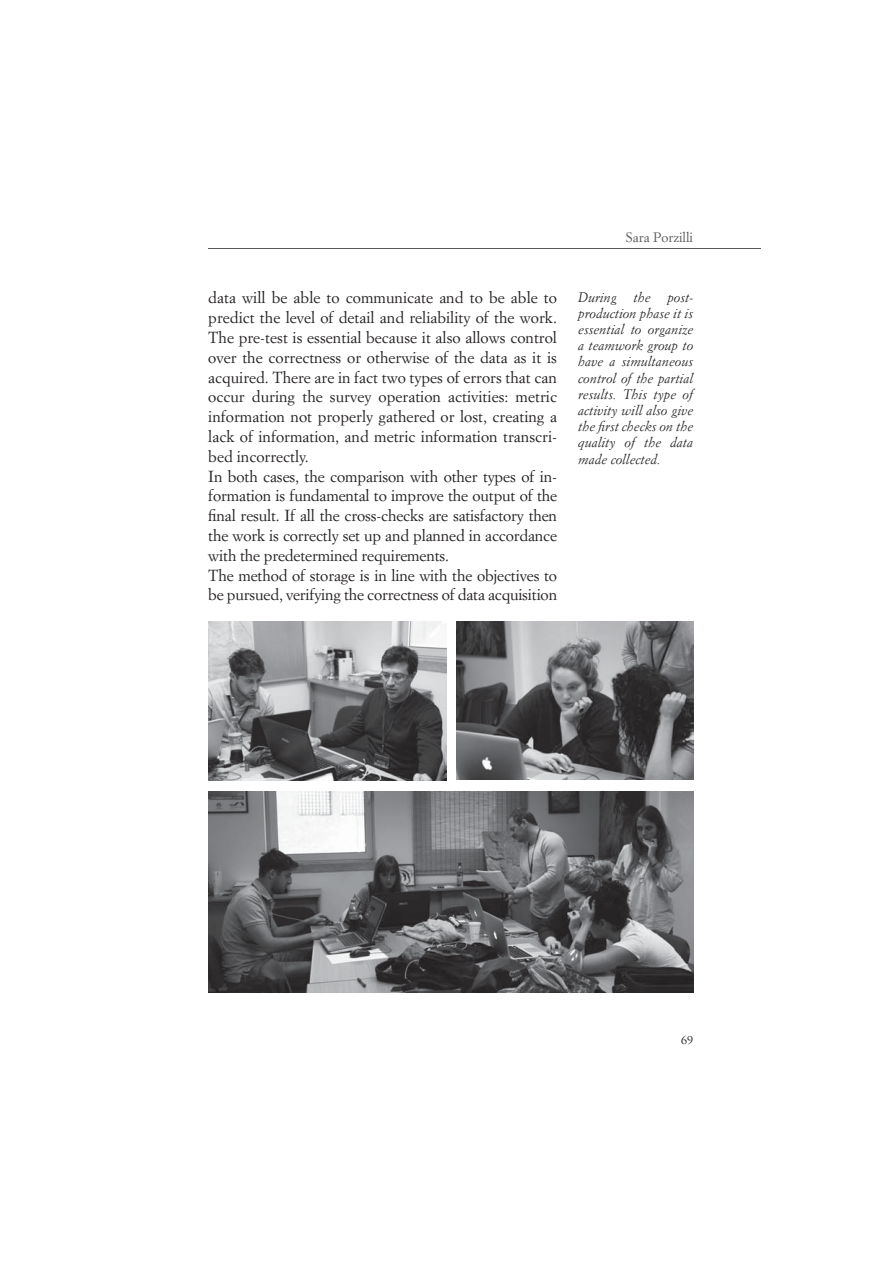
<style>
.page{position:relative;width:893px;height:1263px;background:#fff}
.page>*{position:absolute;margin:0;border:0;box-sizing:border-box;transform-origin:0 0}
.t1{font:15.75px/19.8px "Simoncini Garamond Std";color:#231f20}
.t2{font:italic 13.5px/16.2px "Simoncini Garamond Std";color:#231f20;text-align:justify}
.t3{font:13.5px "Simoncini Garamond Std";color:#58595b}
.t4{font:12px "Simoncini Garamond Std";color:#231f20}
</style>
<div class="page">
<hr style="left:209px;top:248px;width:552px;height:1px;background:#58595b">
<img style="left:208px;top:792px;width:485px;height:201px">
<img style="left:456px;top:622px;width:237px;height:158px">
<img style="left:209px;top:622px;width:237px;height:158px">
<p class="t3" style="left:626px;top:231px;width:69px">Sara Porzilli</p>
<p class="t1" style="left:208px;top:289px;width:350px">data will be able to communicate and to be able to predict the level of detail and reliability of the work.<br>The pre-test is essential because it also allows control over the correctness or otherwise of the data as it is acquired. There are in fact two types of errors that can occur during the survey operation activities: metric information not properly gathered or lost, creating a lack of information, and metric information transcri&shy;bed incorrectly.<br>In both cases, the comparison with other types of in&shy;formation is fundamental to improve the output of the final result. If all the cross-checks are satisfactory then the work is correctly set up and planned in accordance with the predetermined requirements.<br>The method of storage is in line with the objectives to be pursued, verifying the correctness of data acquisition</p>
<p class="t2" style="left:578px;top:289px;width:116px">During the post&shy;production phase it is essential to organize a teamwork group to have a simultaneous control of the partial results. This type of activity will also give the first checks on the quality of the data made collected.</p>
<p class="t4" style="left:681px;top:1035px;width:13px">69</p>
</div>
